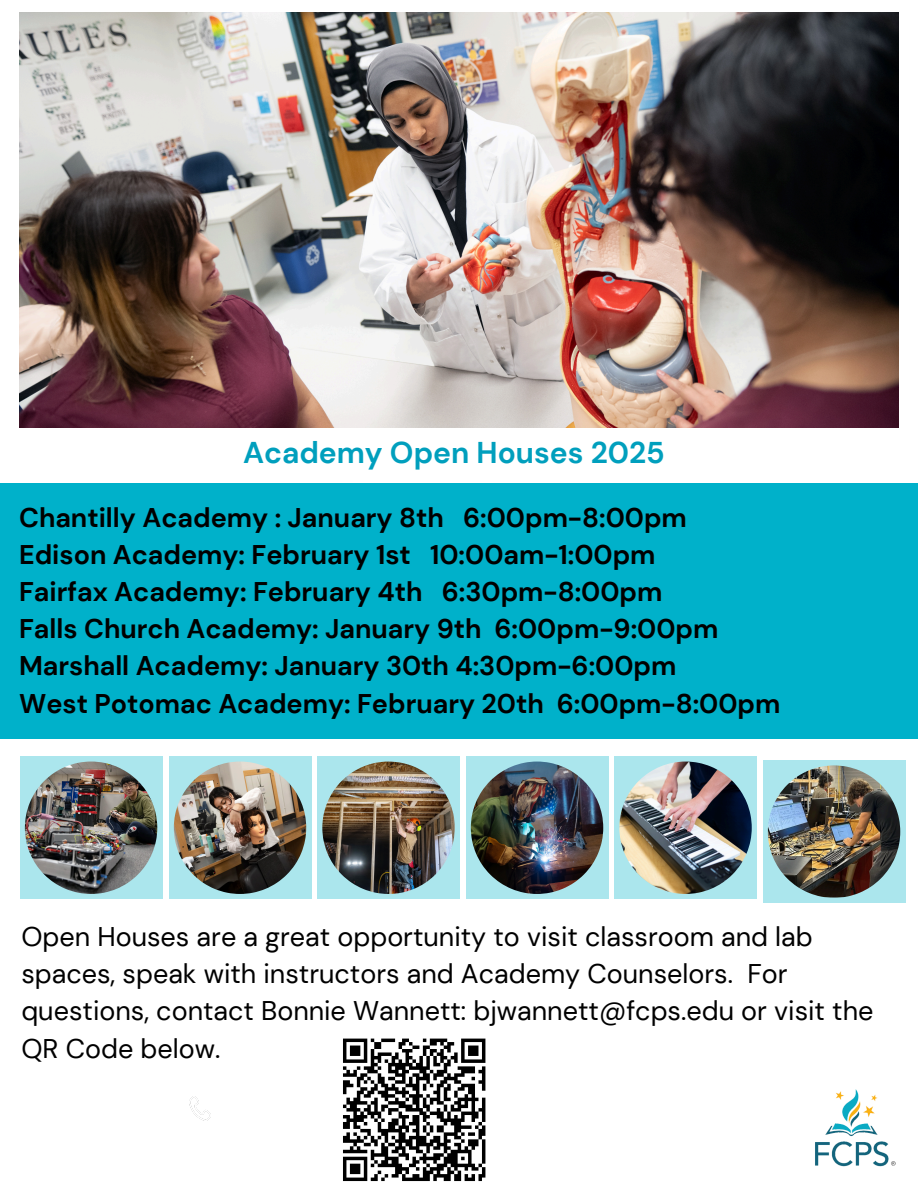
<style>
.page{position:relative;width:918px;height:1188px;background:#fff}
.page>*{position:absolute;margin:0;border:0;box-sizing:border-box;transform-origin:0 0}
.t1{font:700 30px "DM Sans";color:#009fbd}
.t2{font:700 27px/37.2px "DM Sans";color:#000}
.t3{font:27px/37.2px "DM Sans";color:#000}
</style>
<div class="page">
<img style="left:19px;top:12px;width:880px;height:415px">
<div style="left:0;top:483px;width:918px;height:255px;background:#00b1ca"></div>
<img style="left:189px;top:1096px;width:22px;height:24px">
<div style="left:20px;top:756px;width:143px;height:143px;background:#abe6ed"></div>
<img style="left:25px;top:762px;width:132px;height:132px">
<div style="left:317px;top:756px;width:143px;height:143px;background:#abe6ed"></div>
<img style="left:322px;top:762px;width:133px;height:132px">
<div style="left:466px;top:756px;width:142px;height:143px;background:#abe6ed"></div>
<img style="left:471px;top:762px;width:132px;height:132px">
<div style="left:614px;top:756px;width:143px;height:143px;background:#abe6ed"></div>
<img style="left:619px;top:762px;width:133px;height:132px">
<img style="left:815px;top:1089px;width:81px;height:78px">
<div style="left:169px;top:756px;width:142px;height:143px;background:#abe6ed"></div>
<img style="left:174px;top:762px;width:132px;height:132px">
<div style="left:763px;top:760px;width:142px;height:143px;background:#abe6ed"></div>
<img style="left:768px;top:765px;width:132px;height:133px">
<svg style="left:343px;top:1038px;width:143px;height:144px"></svg>
<p class="t1" style="left:243px;top:433px;width:423px">Academy Open Houses 2025</p>
<p class="t2" style="left:19px;top:499px;width:763px">Chantilly Academy : January 8th 6:00pm-8:00pm Edison Academy: February 1st 10:00am-1:00pm<br>Fairfax Academy: February 4th 6:30pm-8:00pm<br>Falls Church Academy: January 9th 6:00pm-9:00pm Marshall Academy: January 30th 4:30pm-6:00pm<br>West Potomac Academy: February 20th 6:00pm-8:00pm</p>
<p class="t3" style="left:21px;top:918px;width:854px">Open Houses are a great opportunity to visit classroom and lab spaces, speak with instructors and Academy Counselors. For questions, contact Bonnie Wannett: bjwannett@fcps.edu or visit the QR Code below.</p>
</div>
